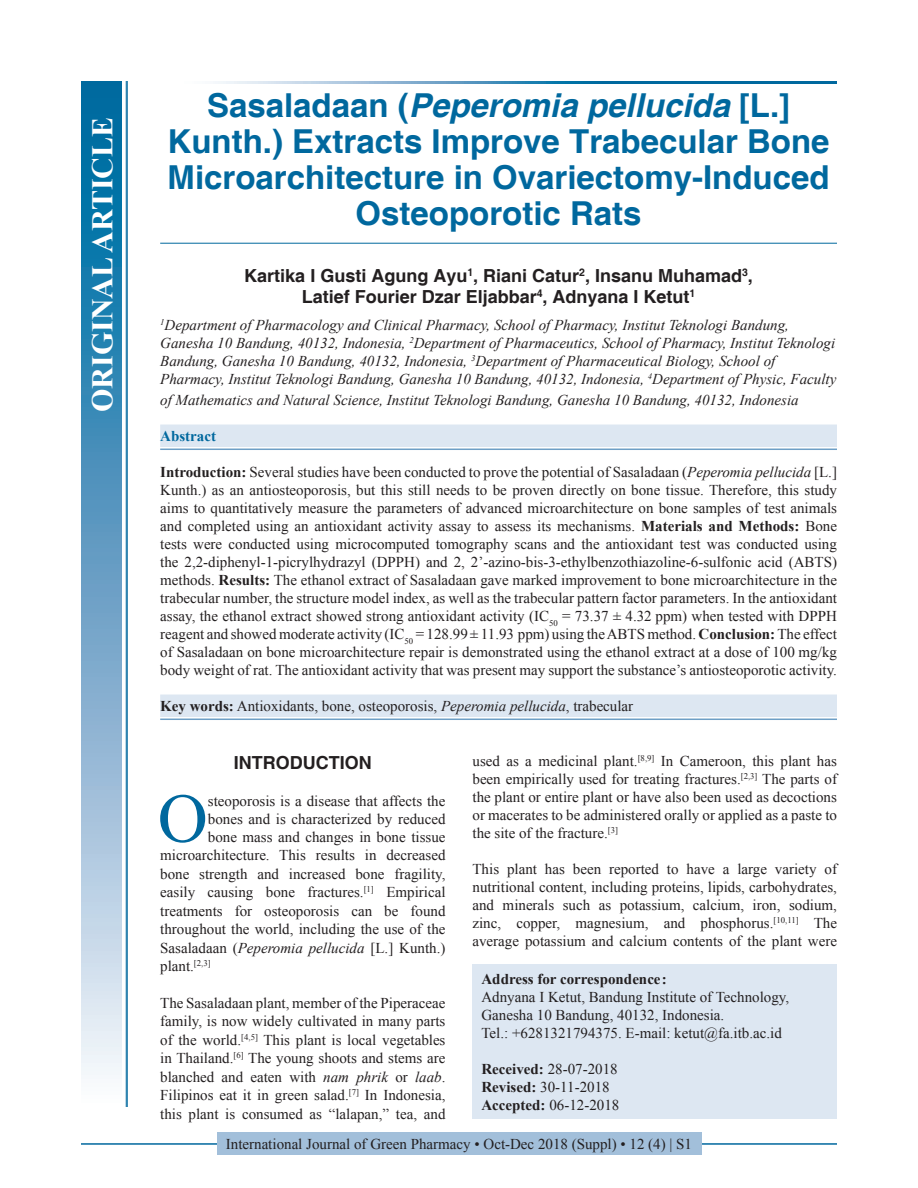
<style>
.page{position:relative;width:918px;height:1188px;background:#fff}
.page>*{position:absolute;margin:0;border:0;box-sizing:border-box;transform-origin:0 0}
.DROP_CAP_TX{font:69.3px "Times New Roman";color:#00689e}
.AT{font:700 33px/36px "Helvetica";color:#00689e;text-align:center}
.AH{font:700 30px "Times New Roman";color:#fff}
.AU{font:700 18px/21px "Helvetica";color:#231f20;text-align:center}
.ABS_1{font:15px/18px "Times New Roman";color:#231f20;text-align:justify}
.TX{font:15px/18px "Times New Roman";color:#231f20;text-align:justify}
.AFF{font:italic 15px/18px "Times New Roman";color:#231f20}
.DROP_CAP_TX-2{font:15px "Times New Roman";color:#231f20}
.ADD{font:15px/18px "Times New Roman";color:#231f20}
.KWD_1_L{font:15px "Times New Roman";color:#231f20}
.RF{font:15px "Times New Roman";color:#231f20}
.HIS{font:15px/18px "Times New Roman";color:#231f20}
.ABSH{font:700 15px "Times New Roman";color:#00689e}
.s1{font-style:italic}
.s2{font-weight:700}
</style>
<div class="page">
<hr style="left:81px;top:1143px;width:756px;height:2px;background:#00689e">
<div style="left:217px;top:1133px;width:484px;height:22px;background:#a2bfda"></div>
<hr style="left:160px;top:243px;width:677px;height:1px;background:#00689e">
<div style="left:160px;top:425px;width:677px;height:22px;background:#dde7f2"></div>
<hr style="left:160px;top:449px;width:677px;height:1px;background:#6d9fc6">
<div style="left:160px;top:695px;width:677px;height:22px;background:#dde7f2"></div>
<hr style="left:160px;top:719px;width:677px;height:1px;background:#6d9fc6">
<div style="left:472px;top:964px;width:365px;height:155px;background:#dde7f2"></div>
<svg style="left:215px;top:81px;width:622px;height:3px;background:#4d94bc"></svg>
<div style="left:81px;top:81px;width:41px;height:1026px;background:linear-gradient(to bottom,#005e9a,#f6f0f9)"></div>
<hr style="left:127px;top:81px;width:1px;height:1026px;background:#00689e">
<hr style="left:126px;top:81px;width:1px;height:1026px;background:#00689e">
<p class="AH" style="left:81px;top:412px;width:296px;rotate:-90deg">ORIGINAL ARTICLE</p>
<p class="AT" style="left:168px;top:89px;width:664px">Sasaladaan (<span class="s1">Peperomia pellucida</span> [L.] Kunth.) Extracts Improve Trabecular Bone Microarchitecture in Ovariectomy-Induced Osteoporotic Rats</p>
<p class="AU" style="left:244px;top:266px;width:510px">Kartika I Gusti Agung Ayu<sup>1</sup>, Riani Catur<sup>2</sup>, Insanu Muhamad<sup>3</sup>,<br>Latief Fourier Dzar Eljabbar<sup>4</sup>, Adnyana I Ketut<sup>1</sup></p>
<p class="AFF" style="left:160px;top:316px;width:678px"><sup>1</sup>Department of Pharmacology and Clinical Pharmacy, School of Pharmacy, Institut Teknologi Bandung, Ganesha 10 Bandung, 40132, Indonesia, <sup>2</sup>Department of Pharmaceutics, School of Pharmacy, Institut Teknologi Bandung, Ganesha 10 Bandung, 40132, Indonesia, <sup>3</sup>Department of Pharmaceutical Biology, School of Pharmacy, Institut Teknologi Bandung, Ganesha 10 Bandung, 40132, Indonesia, <sup>4</sup>Department of Physic, Faculty</p>
<p class="AFF" style="left:160px;top:391px;width:640px">of Mathematics and Natural Science, Institut Teknologi Bandung, Ganesha 10 Bandung, 40132, Indonesia</p>
<p class="ABSH" style="left:160px;top:425px;width:57px">Abstract</p>
<p class="ABS_1" style="left:160px;top:463px;width:678px"><span class="s2">Introduction:</span> Several studies have been conducted to prove the potential of Sasaladaan (<span class="s1">Peperomia pellucida</span> [L.] Kunth.) as an antiosteoporosis, but this still needs to be proven directly on bone tissue. Therefore, this study aims to quantitatively measure the parameters of advanced microarchitecture on bone samples of test animals and completed using an antioxidant activity assay to assess its mechanisms. <span class="s2">Materials and Methods:</span> Bone tests were conducted using microcomputed tomography scans and the antioxidant test was conducted using the 2,2-diphenyl-1-picrylhydrazyl (DPPH) and 2, 2’-azino-bis-3-ethylbenzothiazoline-6-sulfonic acid (ABTS) methods. <span class="s2">Results:</span> The ethanol extract of Sasaladaan gave marked improvement to bone microarchitecture in the trabecular number, the structure model index, as well as the trabecular pattern factor parameters. In the antioxidant assay, the ethanol extract showed strong antioxidant activity (IC<sub>50</sub> = 73.37 ± 4.32 ppm) when tested with DPPH reagent and showed moderate activity (IC<sub>50</sub> = 128.99 ± 11.93 ppm) using the ABTS method. <span class="s2">Conclusion:</span> The effect of Sasaladaan on bone microarchitecture repair is demonstrated using the ethanol extract at a dose of 100 mg/kg body weight of rat. The antioxidant activity that was present may support the substance’s antiosteoporotic activity.</p>
<p class="KWD_1_L" style="left:160px;top:695px;width:475px"><span class="s2">Key words:</span> Antioxidants, bone, osteoporosis, <span class="s1">Peperomia pellucida</span>, trabecular</p>
<h1 class="AU" style="left:234px;top:753px;width:139px">INTRODUCTION</h1>
<p class="DROP_CAP_TX" style="left:158px;top:770px;width:52px">O</p>
<p class="DROP_CAP_TX-2" style="left:208px;top:790px;width:239px">steoporosis is a disease that affects the</p>
<p class="DROP_CAP_TX-2" style="left:208px;top:808px;width:239px">bones and is characterized by reduced</p>
<p class="DROP_CAP_TX-2" style="left:208px;top:826px;width:239px">bone mass and changes in bone tissue</p>
<p class="DROP_CAP_TX-2" style="left:160px;top:845px;width:287px">microarchitecture. This results in decreased</p>
<p class="DROP_CAP_TX-2" style="left:160px;top:863px;width:287px">bone strength and increased bone fragility,</p>
<p class="DROP_CAP_TX-2" style="left:160px;top:882px;width:287px">easily causing bone fractures.<sup>[1]</sup> Empirical</p>
<p class="DROP_CAP_TX-2" style="left:160px;top:900px;width:287px">treatments for osteoporosis can be found</p>
<p class="DROP_CAP_TX-2" style="left:160px;top:919px;width:287px">throughout the world, including the use of the</p>
<p class="DROP_CAP_TX-2" style="left:160px;top:937px;width:287px">Sasaladaan (<span class="s1">Peperomia pellucida</span> [L.] Kunth.)</p>
<p class="DROP_CAP_TX-2" style="left:160px;top:956px;width:52px">plant.<sup>[2,3]</sup></p>
<p class="TX" style="left:160px;top:993px;width:287px;line-height:18.5px">The Sasaladaan plant, member of the Piperaceae family, is now widely cultivated in many parts of the world.<sup>[4,5]</sup> This plant is local vegetables in Thailand.<sup>[6]</sup> The young shoots and stems are blanched and eaten with <span class="s1">nam phrik</span> or <span class="s1">laab</span>.<br>Filipinos eat it in green salad.<sup>[7]</sup> In Indonesia, this plant is consumed as “lalapan,” tea, and</p>
<p class="TX" style="left:472px;top:752px;width:366px">used as a medicinal plant.<sup>[8,9]</sup> In Cameroon, this plant has been empirically used for treating fractures.<sup>[2,3]</sup> The parts of the plant or entire plant or have also been used as decoctions or macerates to be administered orally or applied as a paste to the site of the fracture.<sup>[3]</sup></p>
<p class="TX" style="left:472px;top:860px;width:366px">This plant has been reported to have a large variety of nutritional content, including proteins, lipids, carbohydrates, and minerals such as potassium, calcium, iron, sodium, zinc, copper, magnesium, and phosphorus.<sup>[10,11]</sup> The average potassium and calcium contents of the plant were</p>
<p class="ADD" style="left:482px;top:969px;width:309px"><span class="s2">Address for correspondence:<br></span>Adnyana I Ketut, Bandung Institute of Technology, Ganesha 10 Bandung, 40132, Indonesia.<br>Tel.: +6281321794375. E-mail: ketut@fa.itb.ac.id</p>
<p class="HIS" style="left:482px;top:1059px;width:139px"><span class="s2">Received:</span> 28-07-2018<br><span class="s2">Revised:</span> 30-11-2018<br><span class="s2">Accepted:</span> 06-12-2018</p>
<p class="RF" style="left:226px;top:1134px;width:468px">International Journal of Green Pharmacy • Oct-Dec 2018 (Suppl) • 12 (4) | S1</p>
</div>
